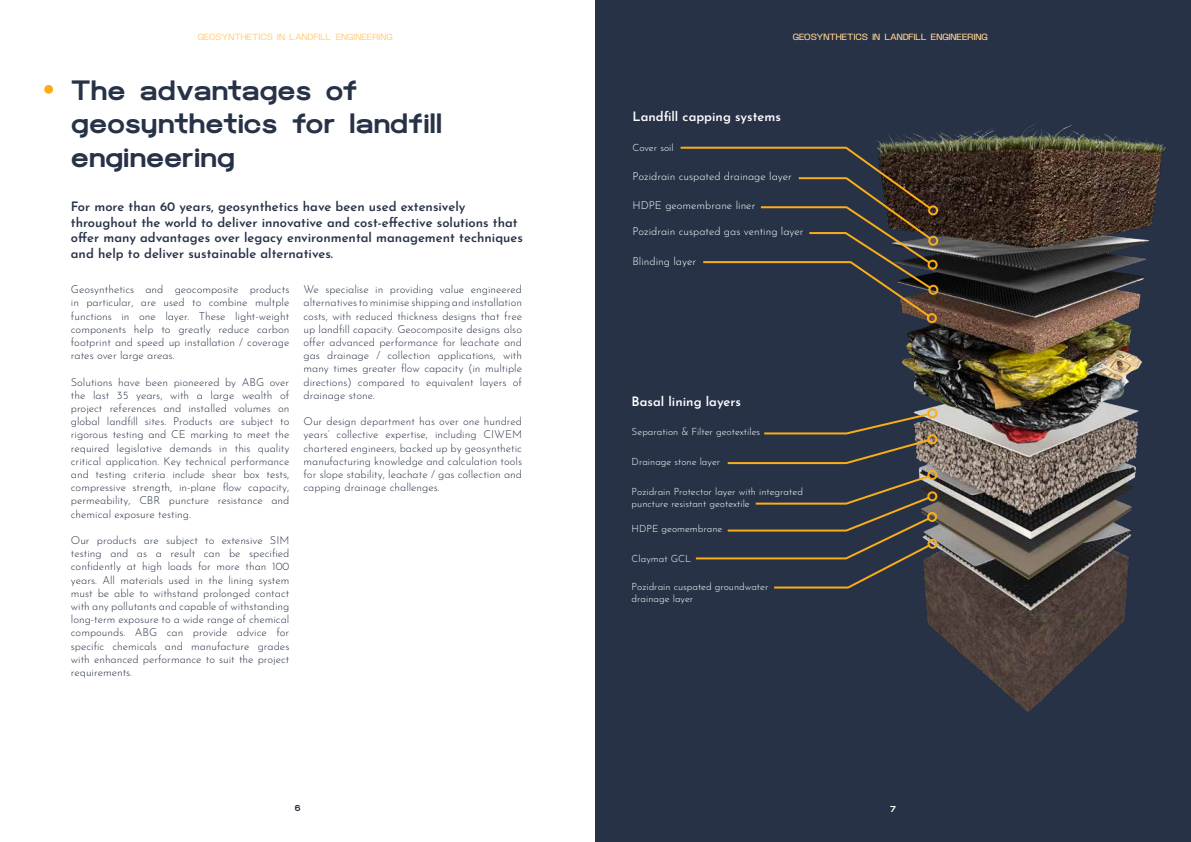
<style>
.page{position:relative;width:1191px;height:842px;background:#fff}
.page>*{position:absolute;margin:0;border:0;box-sizing:border-box;transform-origin:0 0}
.t1{font:800 28px/33.6px "Clover Grotesk";color:#273247}
.t2{font:600 13px/15.6px "Josefin Sans";color:#273247}
.t3{font:600 13px "Josefin Sans";color:#fff}
.t4{font:300 11px/13.2px "Josefin Sans";color:#273247;text-align:justify}
.t5{font:300 11px "Josefin Sans";color:#fff}
.t6{font:300 10px/12px "Josefin Sans";color:#fff}
.t7{font:500 9px "Clover Grotesk";color:#ffd38e}
.t8{font:800 9px "Clover Grotesk";color:#273247}
.t9{font:800 9px "Clover Grotesk";color:#fff}
</style>
<div class="page">
<div style="left:595px;top:0;width:596px;height:842px;background:#273247"></div>
<img style="left:876px;top:123px;width:290px;height:590px">
<div style="left:44px;top:85px;width:9px;height:9px;background:#fbad18;border-radius:50%"></div>
<div style="left:928px;top:236px;width:10px;height:10px;border:2px solid #fbad18;border-radius:50%"></div>
<div style="left:927px;top:260px;width:10px;height:10px;border:2px solid #fbad18;border-radius:50%"></div>
<div style="left:928px;top:285px;width:10px;height:10px;border:2px solid #fbad18;border-radius:50%"></div>
<div style="left:927px;top:313px;width:10px;height:10px;border:2px solid #fbad18;border-radius:50%"></div>
<svg style="left:680px;top:146px;width:252px;height:173px"></svg>
<div style="left:928px;top:205px;width:10px;height:10px;border:2px solid #fbad18;border-radius:50%"></div>
<div style="left:927px;top:408px;width:10px;height:10px;border:2px solid #fbad18;border-radius:50%"></div>
<svg style="left:727px;top:412px;width:204px;height:53px"></svg>
<div style="left:927px;top:434px;width:10px;height:10px;border:2px solid #fbad18;border-radius:50%"></div>
<div style="left:927px;top:470px;width:10px;height:10px;border:2px solid #fbad18;border-radius:50%"></div>
<div style="left:927px;top:491px;width:10px;height:10px;border:2px solid #fbad18;border-radius:50%"></div>
<div style="left:927px;top:512px;width:10px;height:10px;border:2px solid #fbad18;border-radius:50%"></div>
<svg style="left:695px;top:474px;width:236px;height:115px"></svg>
<div style="left:927px;top:539px;width:10px;height:10px;border:2px solid #fbad18;border-radius:50%"></div>
<p class="t7" style="left:198px;top:32px;width:196px">GEOSYNTHETICS IN LANDFILL ENGINEERING</p>
<h1 class="t1" style="left:71px;top:74px;width:373px">The advantages of geosynthetics for landfill engineering</h1>
<p class="t2" style="left:71px;top:197px;width:453px">For more than 60 years, geosynthetics have been used extensively throughout the world to deliver innovative and cost-effective solutions that offer many advantages over legacy environmental management techniques and help to deliver sustainable alternatives.</p>
<p class="t4" style="left:71px;top:282px;width:220px">Geosynthetics and geocomposite products in particular, are used to combine multple functions in one layer. These light-weight components help to greatly reduce carbon footprint and speed up installation / coverage rates over large areas.</p>
<p class="t4" style="left:71px;top:374px;width:220px">Solutions have been pioneered by ABG over the last 35 years, with a large wealth of project references and installed volumes on global landfill sites. Products are subject to rigorous testing and CE marking to meet the required legislative demands in this quality critical application. Key technical performance and testing criteria include shear box tests, compressive strength, in-plane flow capacity, permeability, CBR puncture resistance and chemical exposure testing.</p>
<p class="t4" style="left:71px;top:532px;width:220px">Our products are subject to extensive SIM testing and as a result can be specified confidently at high loads for more than 100 years. All materials used in the lining system must be able to withstand prolonged contact with any pollutants and capable of withstanding long-term exposure to a wide range of chemical compounds. ABG can provide advice for specific chemicals and manufacture grades with enhanced performance to suit the project requirements.</p>
<p class="t4" style="left:303px;top:282px;width:220px">We specialise in providing value engineered alternatives to minimise shipping and installation costs, with reduced thickness designs that free up landfill capacity. Geocomposite designs also offer advanced performance for leachate and gas drainage / collection applications, with many times greater flow capacity (in multiple directions) compared to equivalent layers of drainage stone.</p>
<p class="t4" style="left:303px;top:414px;width:220px">Our design department has over one hundred years’ collective expertise, including CIWEM chartered engineers, backed up by geosynthetic manufacturing knowledge and calculation tools for slope stability, leachate / gas collection and capping drainage challenges.</p>
<p class="t7" style="left:793px;top:32px;width:196px">GEOSYNTHETICS IN LANDFILL ENGINEERING</p>
<p class="t3" style="left:632px;top:105px;width:150px">Landfill capping systems</p>
<p class="t6" style="left:632px;top:140px;width:43px">Cover soil</p>
<p class="t5" style="left:632px;top:167px;width:161px">Pozidrain cuspated drainage layer</p>
<p class="t5" style="left:632px;top:197px;width:124px">HDPE geomembrane liner</p>
<p class="t5" style="left:632px;top:223px;width:173px">Pozidrain cuspated gas venting layer</p>
<p class="t5" style="left:632px;top:252px;width:65px">Blinding layer</p>
<p class="t3" style="left:631px;top:390px;width:111px">Basal lining layers</p>
<p class="t6" style="left:631px;top:425px;width:130px">Separation &amp; Filter geotextiles</p>
<p class="t6" style="left:631px;top:455px;width:90px">Drainage stone layer</p>
<p class="t6" style="left:631px;top:484px;width:173px">Pozidrain Protector layer with integrated puncture resistant geotextile</p>
<p class="t6" style="left:631px;top:522px;width:92px">HDPE geomembrane</p>
<p class="t6" style="left:631px;top:552px;width:61px">Claymat GCL</p>
<p class="t6" style="left:631px;top:579px;width:138px">Pozidrain cuspated groundwater drainage layer</p>
<p class="t8" style="left:295px;top:803px;width:7px">6</p>
<p class="t9" style="left:890px;top:803px;width:7px">7</p>
</div>
